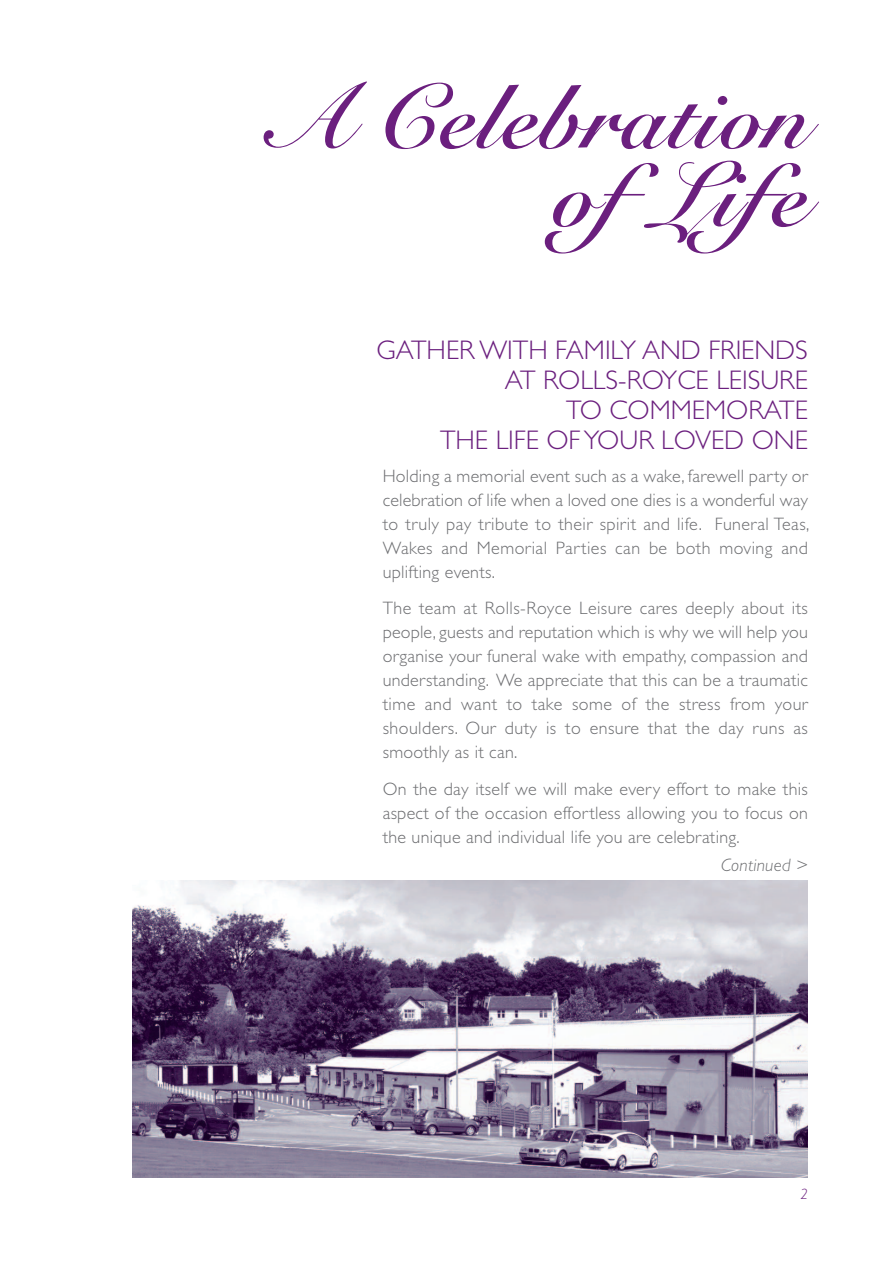
<style>
.page{position:relative;width:893px;height:1263px;background:#fff}
.page>*{position:absolute;margin:0;border:0;box-sizing:border-box;transform-origin:0 0}
.t1{font:90px/78px "Snell Roundhand Bold Script";letter-spacing:.015em;color:#6b1f7e}
.t2{font:300 27px/30px "Gill Sans";color:#6b1f7e;text-align:right}
.t3{font:300 18px/24px "Gill Sans";letter-spacing:.015em;color:#6c6d70;text-align:justify}
.t4{font:italic 300 18px "Gill Sans";letter-spacing:.015em;color:#6c6d70}
.t5{font:italic 300 15px "Gill Sans";color:#6b1f7e}
</style>
<div class="page">
<img style="left:133px;top:880px;width:675px;height:298px">
<h1 class="t1" style="left:553px;top:91px;width:305px;text-indent:-279px">A Celebration ofLife</h1>
<h2 class="t2" style="left:376px;top:337px;width:433px">GATHER WITH FAMILY AND FRIENDS<br>AT ROLLS-ROYCE LEISURE<br>TO COMMEMORATE<br>THE LIFE OFYOUR LOVED ONE</h2>
<p class="t3" style="left:383px;top:465px;width:428px">Holding a memorial event such as a wake, farewell party or celebration of life when a loved one dies is a wonderful way to truly pay tribute to their spirit and life. Funeral Teas, Wakes and Memorial Parties can be both moving and uplifting events.</p>
<p class="t3" style="left:383px;top:598px;width:427px">The team at Rolls-Royce Leisure cares deeply about its people, guests and reputation which is why we will help you organise your funeral wake with empathy, compassion and understanding. We appreciate that this can be a traumatic time and want to take some of the stress from your shoulders. Our duty is to ensure that the day runs as smoothly as it can.</p>
<p class="t3" style="left:383px;top:779px;width:427px">On the day itself we will make every effort to make this aspect of the occasion effortless allowing you to focus on the unique and individual life you are celebrating.</p>
<p class="t4" style="left:721px;top:858px;width:88px">Continued &gt;</p>
<p class="t5" style="left:800px;top:1188px;width:9px">2</p>
</div>
